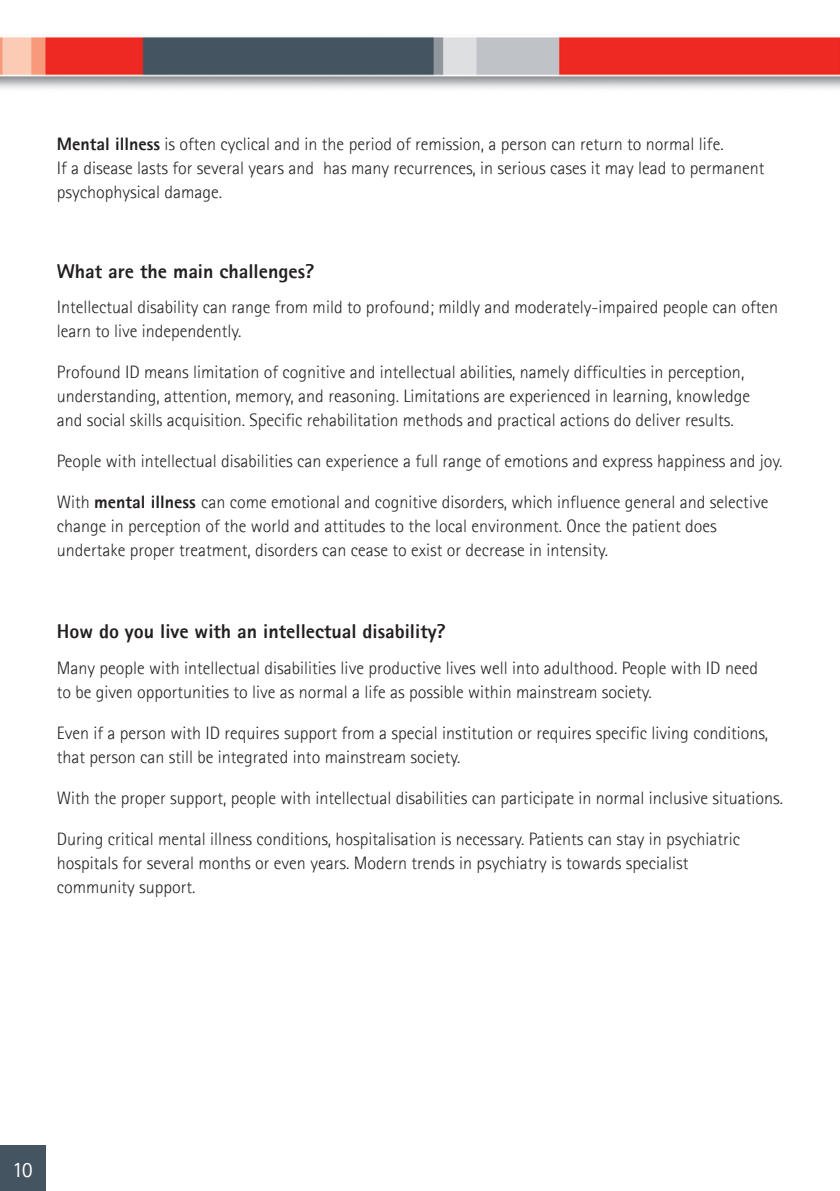
<style>
.page{position:relative;width:840px;height:1191px;background:#fff}
.page>*{position:absolute;margin:0;border:0;box-sizing:border-box;transform-origin:0 0}
.t1{font:22px "Agfa Rotis Sans Serif";color:#fff;scale:.95 1}
.t2{font:800 20px "Agfa Rotis Sans Serif";color:#231f20}
.t3{font:300 18px/24px "Agfa Rotis Sans Serif";color:#231f20}
.s1{font-weight:800}
</style>
<div class="page">
<div style="left:0;top:1145px;width:45px;height:46px;background:#445460"></div>
<hr style="left:839px;top:0;width:1px;height:1191px;background:#bfc2c6">
<img style="left:0;top:37px;width:839px;height:52px">
<img style="left:839px;top:34px;width:1px;height:68px">
<p class="t3" style="left:57px;top:132px;width:708px"><span class="s1">Mental illness</span> is often cyclical and in the period of remission, a person can return to normal life.<br>If a disease lasts for several years and has many recurrences, in serious cases it may lead to permanent psychophysical damage.</p>
<p class="t2" style="left:57px;top:258px;width:259px">What are the main challenges?</p>
<p class="t3" style="left:57px;top:295px;width:722px">Intellectual disability can range from mild to profound; mildly and moderately-impaired people can often learn to live independently.</p>
<p class="t3" style="left:57px;top:360px;width:694px">Profound ID means limitation of cognitive and intellectual abilities, namely difficulties in perception, understanding, attention, memory, and reasoning. Limitations are experienced in learning, knowledge and social skills acquisition. Specific rehabilitation methods and practical actions do deliver results.</p>
<p class="t3" style="left:57px;top:449px;width:727px">People with intellectual disabilities can experience a full range of emotions and express happiness and joy.</p>
<p class="t3" style="left:57px;top:490px;width:712px">With <span class="s1">mental illness</span> can come emotional and cognitive disorders, which influence general and selective change in perception of the world and attitudes to the local environment. Once the patient does undertake proper treatment, disorders can cease to exist or decrease in intensity.</p>
<p class="t2" style="left:57px;top:619px;width:390px">How do you live with an intellectual disability?</p>
<p class="t3" style="left:57px;top:655px;width:702px">Many people with intellectual disabilities live productive lives well into adulthood. People with ID need to be given opportunities to live as normal a life as possible within mainstream society.</p>
<p class="t3" style="left:57px;top:720px;width:712px">Even if a person with ID requires support from a special institution or requires specific living conditions, that person can still be integrated into mainstream society.</p>
<p class="t3" style="left:57px;top:785px;width:727px">With the proper support, people with intellectual disabilities can participate in normal inclusive situations.</p>
<p class="t3" style="left:57px;top:826px;width:684px">During critical mental illness conditions, hospitalisation is necessary. Patients can stay in psychiatric hospitals for several months or even years. Modern trends in psychiatry is towards specialist community support.</p>
<p class="t1" style="left:13px;top:1156px;width:23px">10</p>
</div>
